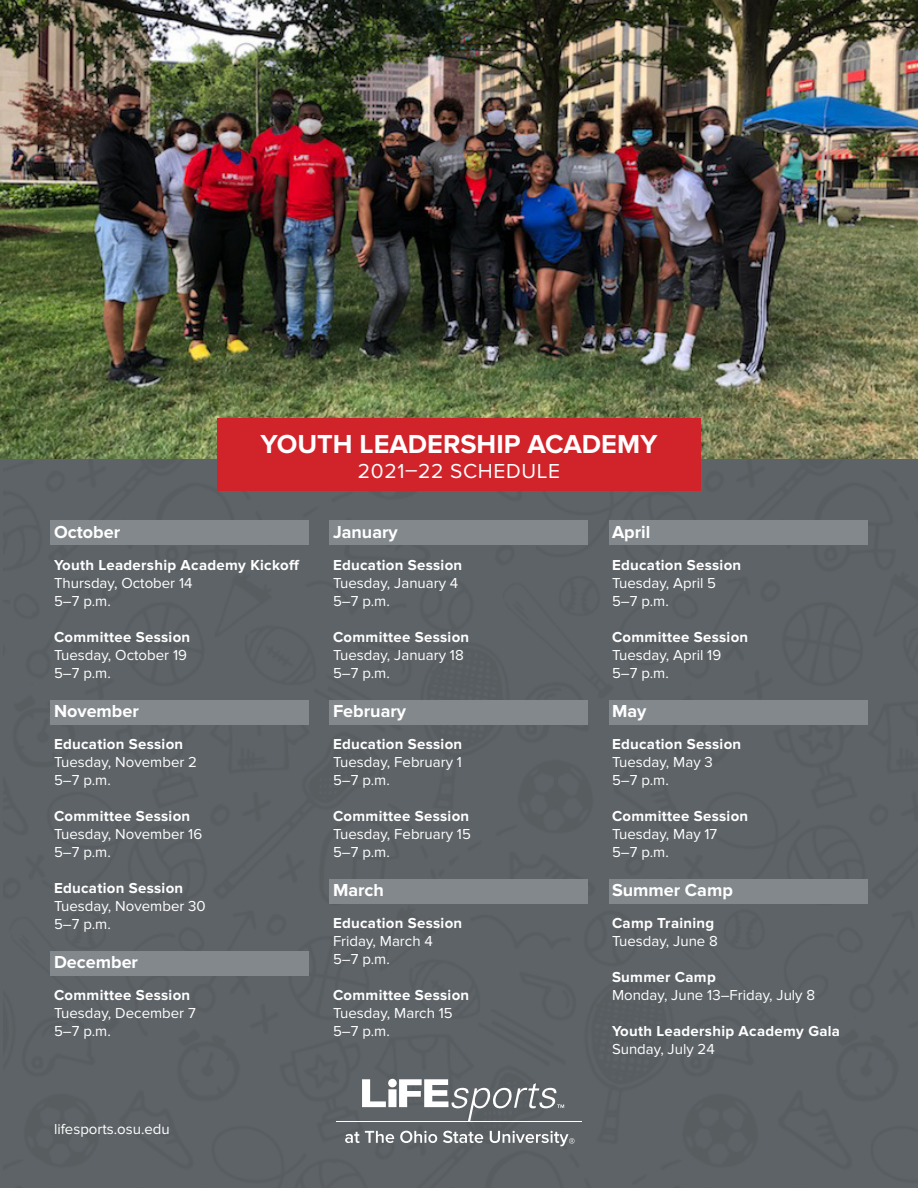
<style>
.page{position:relative;width:918px;height:1188px;background:#fff}
.page>*{position:absolute;margin:0;border:0;box-sizing:border-box;transform-origin:0 0}
.t1{font:700 27px "Proxima Nova";color:#fff}
.t2{font:21px "Proxima Nova";letter-spacing:.03em;color:#fff}
.Month{font:700 18px "Proxima Nova";color:#fff}
.Event_Date{font:15px/18px "Proxima Nova";color:#fff}
.Event_Name{font:700 15px "Proxima Nova";letter-spacing:.02em;color:#fff}
</style>
<div class="page">
<div style="left:3px;top:459px;width:915px;height:729px;background:#5e6367"></div>
<img style="left:0;top:0;width:918px;height:459px">
<div style="left:51px;top:521px;width:258px;height:24px;background:#83888c"></div>
<div style="left:51px;top:700px;width:258px;height:24px;background:#83888c"></div>
<div style="left:51px;top:951px;width:258px;height:24px;background:#83888c"></div>
<svg style="left:345px;top:1131px;width:49px;height:12px"></svg>
<svg style="left:400px;top:1131px;width:37px;height:12px"></svg>
<svg style="left:443px;top:1131px;width:40px;height:12px"></svg>
<hr style="left:336px;top:1121px;width:246px;height:1px;background:#fff">
<svg style="left:362px;top:1079px;width:24px;height:28px"></svg>
<div style="left:388px;top:1089px;width:9px;height:18px;background:#fff"></div>
<div style="left:388px;top:1079px;width:9px;height:8px;background:#fff;border-radius:50%"></div>
<svg style="left:399px;top:1079px;width:165px;height:42px"></svg>
<svg style="left:490px;top:1131px;width:85px;height:15px"></svg>
<div style="left:217px;top:418px;width:484px;height:73px;background:#d1232a"></div>
<div style="left:330px;top:521px;width:258px;height:24px;background:#83888c"></div>
<div style="left:330px;top:700px;width:258px;height:24px;background:#83888c"></div>
<div style="left:330px;top:879px;width:258px;height:24px;background:#83888c"></div>
<div style="left:609px;top:521px;width:258px;height:24px;background:#83888c"></div>
<div style="left:609px;top:700px;width:258px;height:24px;background:#83888c"></div>
<div style="left:609px;top:879px;width:258px;height:24px;background:#83888c"></div>
<p class="t1" style="left:260px;top:428px;width:399px">YOUTH LEADERSHIP ACADEMY</p>
<p class="Month" style="left:54px;top:522px;width:68px">October</p>
<p class="Event_Name" style="left:54px;top:556px;width:247px">Youth Leadership Academy Kickoff</p>
<p class="Event_Date" style="left:54px;top:574px;width:140px">Thursday, October 14<br>5–7 p.m.</p>
<p class="Event_Name" style="left:54px;top:628px;width:138px">Committee Session</p>
<p class="Event_Date" style="left:54px;top:646px;width:135px">Tuesday, October 19<br>5–7 p.m.</p>
<p class="Month" style="left:54px;top:701px;width:86px">November</p>
<p class="Event_Name" style="left:54px;top:735px;width:131px">Education Session</p>
<p class="Event_Date" style="left:54px;top:753px;width:145px">Tuesday, November 2<br>5–7 p.m.</p>
<p class="Event_Name" style="left:54px;top:807px;width:138px">Committee Session</p>
<p class="Event_Date" style="left:54px;top:825px;width:150px">Tuesday, November 16<br>5–7 p.m.</p>
<p class="Event_Name" style="left:54px;top:879px;width:131px">Education Session</p>
<p class="Event_Date" style="left:54px;top:897px;width:153px">Tuesday, November 30<br>5–7 p.m.</p>
<p class="Month" style="left:54px;top:952px;width:86px">December</p>
<p class="Event_Name" style="left:54px;top:986px;width:138px">Committee Session</p>
<p class="Event_Date" style="left:54px;top:1004px;width:143px">Tuesday, December 7<br>5–7 p.m.</p>
<p class="t2" style="left:358px;top:459px;width:204px">2021–22 SCHEDULE</p>
<p class="Month" style="left:333px;top:522px;width:66px">January</p>
<p class="Event_Name" style="left:333px;top:556px;width:131px">Education Session</p>
<p class="Event_Date" style="left:333px;top:574px;width:127px">Tuesday, January 4<br>5–7 p.m.</p>
<p class="Event_Name" style="left:333px;top:628px;width:138px">Committee Session</p>
<p class="Event_Date" style="left:333px;top:646px;width:132px">Tuesday, January 18<br>5–7 p.m.</p>
<p class="Month" style="left:333px;top:701px;width:75px">February</p>
<p class="Event_Name" style="left:333px;top:735px;width:131px">Education Session</p>
<p class="Event_Date" style="left:333px;top:753px;width:130px">Tuesday, February 1<br>5–7 p.m.</p>
<p class="Event_Name" style="left:333px;top:807px;width:138px">Committee Session</p>
<p class="Event_Date" style="left:333px;top:825px;width:139px">Tuesday, February 15<br>5–7 p.m.</p>
<p class="Month" style="left:333px;top:880px;width:53px">March</p>
<p class="Event_Name" style="left:333px;top:914px;width:131px">Education Session</p>
<p class="Event_Date" style="left:333px;top:932px;width:101px">Friday, March 4<br>5–7 p.m.</p>
<p class="Event_Name" style="left:333px;top:986px;width:138px">Committee Session</p>
<p class="Event_Date" style="left:333px;top:1004px;width:121px">Tuesday, March 15<br>5–7 p.m.</p>
<p class="Event_Date" style="left:54px;top:1120px;width:117px">lifesports.osu.edu</p>
<p class="Month" style="left:612px;top:522px;width:40px">April</p>
<p class="Event_Name" style="left:612px;top:556px;width:131px">Education Session</p>
<p class="Event_Date" style="left:612px;top:574px;width:106px">Tuesday, April 5<br>5–7 p.m.</p>
<p class="Event_Name" style="left:612px;top:628px;width:138px">Committee Session</p>
<p class="Event_Date" style="left:612px;top:646px;width:111px">Tuesday, April 19<br>5–7 p.m.</p>
<p class="Month" style="left:612px;top:701px;width:36px">May</p>
<p class="Event_Name" style="left:612px;top:735px;width:131px">Education Session</p>
<p class="Event_Date" style="left:612px;top:753px;width:102px">Tuesday, May 3<br>5–7 p.m.</p>
<p class="Event_Name" style="left:612px;top:807px;width:138px">Committee Session</p>
<p class="Event_Date" style="left:612px;top:825px;width:107px">Tuesday, May 17<br>5–7 p.m.</p>
<p class="Month" style="left:612px;top:880px;width:122px">Summer Camp</p>
<p class="Event_Name" style="left:612px;top:914px;width:104px">Camp Training</p>
<p class="Event_Date" style="left:612px;top:932px;width:107px">Tuesday, June 8</p>
<p class="Event_Name" style="left:612px;top:968px;width:105px">Summer Camp</p>
<p class="Event_Date" style="left:612px;top:986px;width:205px">Monday, June 13–Friday, July 8</p>
<p class="Event_Name" style="left:612px;top:1022px;width:230px">Youth Leadership Academy Gala</p>
<p class="Event_Date" style="left:612px;top:1040px;width:104px">Sunday, July 24</p>
</div>
